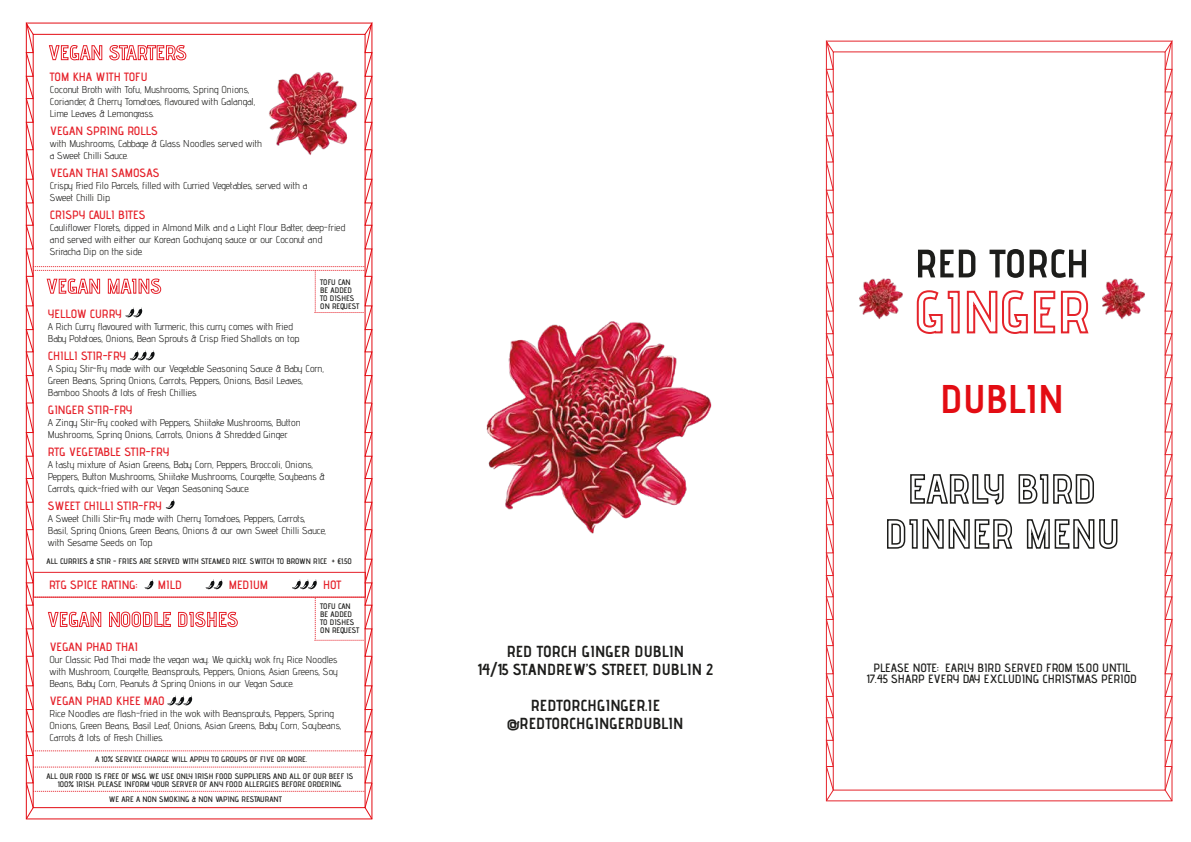
<style>
.page{position:relative;width:1191px;height:842px;background:#fff}
.page>*{position:absolute;margin:0;border:0;box-sizing:border-box;transform-origin:0 0}
.t1{font:700 40px "Advent Pro";color:#e30c13}
.t2{font:700 16px/18px "Advent Pro";color:#1d1d1b;text-align:center}
.t3{font:600 12px "Advent Pro";color:#e52029}
.t4{font:600 12px/11px "Advent Pro";color:#1d1d1b;text-align:center}
.t5{font:10px/12px "Advent Pro";color:#1d1d1b}
.t6{font:600 8px/8px "Advent Pro";color:#1d1d1b}
</style>
<div class="page">
<svg style="left:910px;top:474px;width:94px;height:31px"></svg>
<svg style="left:1018px;top:474px;width:76px;height:30px"></svg>
<svg style="left:887px;top:519px;width:126px;height:30px"></svg>
<svg style="left:1026px;top:519px;width:92px;height:30px"></svg>
<svg style="left:825px;top:40px;width:9px;height:762px"></svg>
<svg style="left:1163px;top:40px;width:10px;height:762px"></svg>
<img style="left:486px;top:321px;width:226px;height:213px">
<svg style="left:918px;top:250px;width:57px;height:27px"></svg>
<svg style="left:989px;top:249px;width:34px;height:29px"></svg>
<svg style="left:1029px;top:249px;width:57px;height:29px"></svg>
<svg style="left:916px;top:290px;width:173px;height:44px"></svg>
<img style="left:859px;top:278px;width:44px;height:42px">
<img style="left:1102px;top:278px;width:43px;height:41px">
<svg style="left:25px;top:22px;width:348px;height:798px"></svg>
<img style="left:253px;top:51px;width:120px;height:119px">
<p class="t3" style="left:50px;top:69px;width:99px">TOM KHA WITH TOFU</p>
<p class="t5" style="left:50px;top:83px;width:207px">Coconut Broth with Tofu, Mushrooms, Spring Onions,<br>Coriander, &amp; Cherry Tomatoes, flavoured with Galangal,<br>Lime Leaves &amp; Lemongrass.</p>
<p class="t3" style="left:50px;top:123px;width:109px">VEGAN SPRING ROLLS</p>
<p class="t5" style="left:50px;top:137px;width:214px">with Mushrooms, Cabbage &amp; Glass Noodles served with a Sweet Chilli Sauce.</p>
<p class="t3" style="left:50px;top:165px;width:111px">VEGAN THAI SAMOSAS</p>
<p class="t5" style="left:50px;top:179px;width:259px">Crispy Fried Filo Parcels, filled with Curried Vegetables, served with a<br>Sweet Chilli Dip.</p>
<p class="t3" style="left:50px;top:207px;width:97px">CRISPY CAULI BITES</p>
<p class="t5" style="left:50px;top:221px;width:297px">Cauliflower Florets, dipped in Almond Milk and a Light Flour Batter, deep-fried and served with either our Korean Gochujang sauce or our Coconut and<br>Sriracha Dip on the side.</p>
<p class="t6" style="left:320px;top:278px;width:40px">TOFU CAN<br>BE ADDED<br>TO DISHES<br>ON REQUEST</p>
<p class="t3" style="left:48px;top:306px;width:75px">YELLOW CURRY</p>
<p class="t5" style="left:48px;top:320px;width:253px">A Rich Curry flavoured with Turmeric, this curry comes with Fried<br>Baby Potatoes, Onions, Bean Sprouts &amp; Crisp Fried Shallots on top.</p>
<p class="t3" style="left:48px;top:348px;width:80px">CHILLI STIR-FRY</p>
<p class="t5" style="left:48px;top:362px;width:278px">A Spicy Stir-Fry made with our Vegetable Seasoning Sauce &amp; Baby Corn,<br>Green Beans, Spring Onions, Carrots, Peppers, Onions, Basil Leaves,<br>Bamboo Shoots &amp; lots of Fresh Chillies.</p>
<p class="t3" style="left:48px;top:402px;width:86px">GINGER STIR-FRY</p>
<p class="t5" style="left:48px;top:416px;width:254px">A Zingy Stir-Fry cooked with Peppers, Shiitake Mushrooms, Button<br>Mushrooms, Spring Onions, Carrots, Onions &amp; Shredded Ginger.</p>
<p class="t3" style="left:48px;top:444px;width:123px">RTG VEGETABLE STIR-FRY</p>
<p class="t5" style="left:48px;top:458px;width:279px">A tasty mixture of Asian Greens, Baby Corn, Peppers, Broccoli, Onions,<br>Peppers, Button Mushrooms, Shiitake Mushrooms, Courgette, Soybeans &amp;<br>Carrots, quick-fried with our Vegan Seasoning Sauce.</p>
<p class="t3" style="left:48px;top:498px;width:115px">SWEET CHILLI STIR-FRY</p>
<p class="t5" style="left:48px;top:512px;width:280px">A Sweet Chilli Stir-Fry made with Cherry Tomatoes, Peppers, Carrots,<br>Basil, Spring Onions, Green Beans, Onions &amp; our own Sweet Chilli Sauce, with Sesame Seeds on Top.</p>
<p class="t6" style="left:47px;top:557px;width:307px">ALL CURRIES &amp; STIR - FRIES ARE SERVED WITH STEAMED RICE. SWITCH TO BROWN RICE + €1.50</p>
<p class="t3" style="left:49px;top:577px;width:90px">RTG SPICE RATING:</p>
<p class="t3" style="left:158px;top:578px;width:26px">MILD</p>
<p class="t3" style="left:229px;top:577px;width:41px">MEDIUM</p>
<p class="t3" style="left:323px;top:577px;width:20px">HOT</p>
<p class="t6" style="left:320px;top:602px;width:40px">TOFU CAN<br>BE ADDED<br>TO DISHES<br>ON REQUEST</p>
<p class="t3" style="left:49px;top:639px;width:90px">VEGAN PHAD THAI</p>
<p class="t5" style="left:49px;top:653px;width:290px;text-align:justify">Our Classic Pad Thai made the vegan way. We quickly wok fry Rice Noodles with Mushroom, Courgette, Beansprouts, Peppers, Onions, Asian Greens, Soy Beans, Baby Corn, Peanuts &amp; Spring Onions in our Vegan Sauce.</p>
<p class="t3" style="left:49px;top:693px;width:117px">VEGAN PHAD KHEE MAO</p>
<p class="t5" style="left:49px;top:707px;width:293px">Rice Noodles are flash-fried in the wok with Beansprouts, Peppers, Spring<br>Onions, Green Beans, Basil Leaf, Onions, Asian Greens, Baby Corn, Soybeans,<br>Carrots &amp; lots of Fresh Chillies.</p>
<p class="t6" style="left:95px;top:755px;width:213px">A 10% SERVICE CHARGE WILL APPLY TO GROUPS OF FIVE OR MORE.</p>
<p class="t6" style="left:109px;top:795px;width:175px">WE ARE A NON SMOKING &amp; NON VAPING RESTAURANT</p>
<p class="t6" style="left:46px;top:772px;width:308px;text-align:center">ALL OUR FOOD IS FREE OF MSG. WE USE ONLY IRISH FOOD SUPPLIERS AND ALL OF OUR BEEF IS<br>100% IRISH. PLEASE INFORM YOUR SERVER OF ANY FOOD ALLERGIES BEFORE ORDERING.</p>
<h2 class="t2" style="left:478px;top:642px;width:236px">RED TORCH GINGER DUBLIN<br>14/15 ST.ANDREW’S STREET, DUBLIN 2</h2>
<h2 class="t2" style="left:507px;top:696px;width:178px">REDTORCHGINGER.IE @REDTORCHGINGERDUBLIN</h2>
<h1 class="t1" style="left:940px;top:374px;width:125px">DUBLIN</h1>
<p class="t4" style="left:867px;top:662px;width:272px">PLEASE NOTE: EARLY BIRD SERVED FROM 15.00 UNTIL<br>17.45 SHARP EVERY DAY EXCLUDING CHRISTMAS PERIOD</p>
</div>
